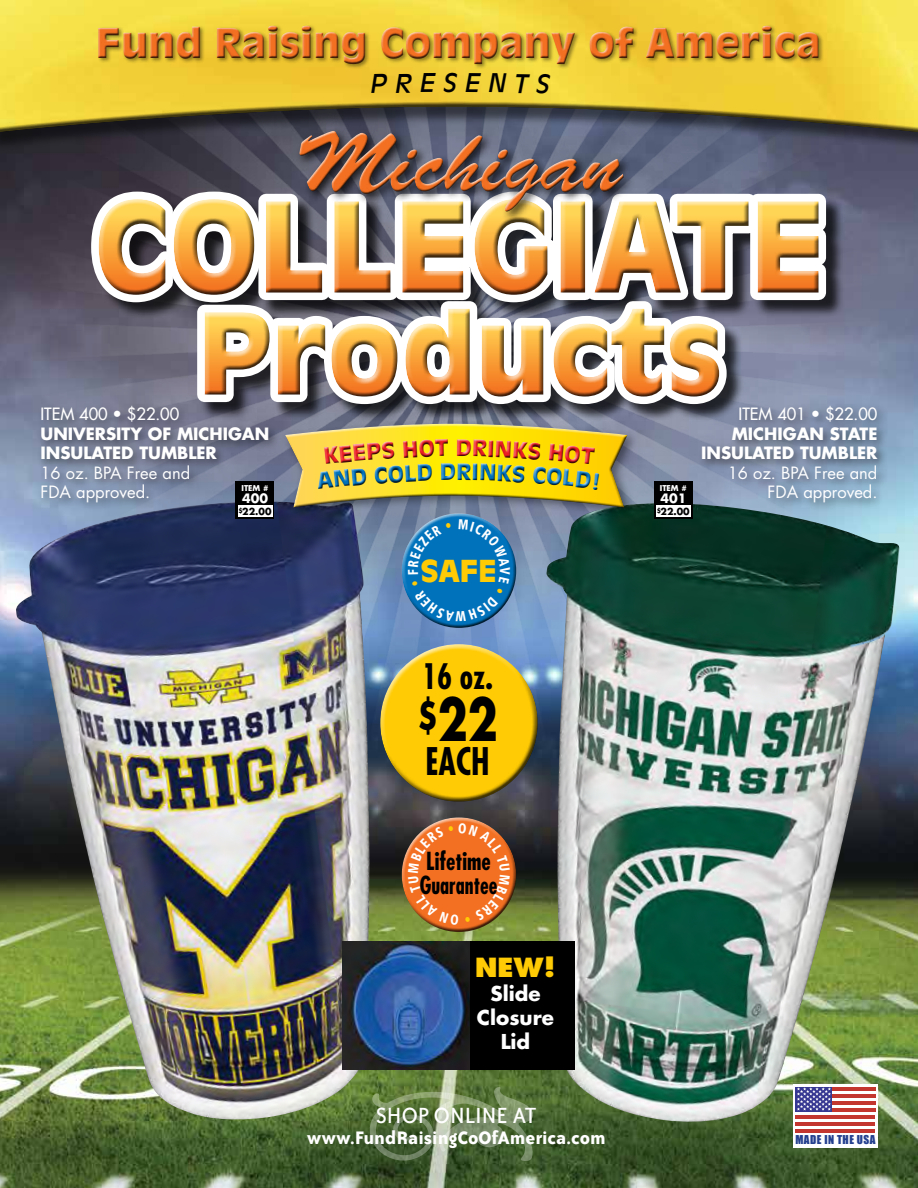
<style>
.page{position:relative;width:918px;height:1188px;background:#fff}
.page>*{position:absolute;margin:0;border:0;box-sizing:border-box;transform-origin:0 0}
.t1{font:84px "Brush Script";color:#f36f21}
.t2{font:700 57px "Futura";color:#000;scale:.77 1}
.t3{font:900 40.5px "Antique Olive";color:#f36f21}
.t4{font:700 condensed 37.05px "Futura";color:#000;scale:.9 1}
.t5{font:700 condensed 34.2px "Futura";color:#000;scale:.9 1}
.t6{font:900 30px "Antique Olive";color:#ffcb05}
.t7{font:800 25.65px "Futura";color:#ffcb05}
.t8{font:italic 25.5px "Antique Olive";color:#000}
.t9{font:25.2px "Bailey Sans ITC";color:#fff}
.t10{font:700 condensed 24.15px/24.3px "Futura";color:#000;scale:.93 1}
.t11{font:900 22.5px "Antique Olive";color:#ed1d24}
.t12{font:900 22.5px "Antique Olive";color:#0072bc}
.t13{font:700 20.85px "Bailey Sans ITC";color:#fff}
.t14{font:700 19.95px/24px "Futura";color:#fff;text-align:center}
.t15{font:700 16.5px/19.5px "Futura";color:#fff}
.t16{font:16.5px/19.5px "Futura";color:#fff}
.t17{font:16.5px "Futura";color:#fff}
.t18{font:700 12.6px "Futura";color:#fff}
.t19{font:11.25px "Impact";letter-spacing:.04em;color:#25408f}
.t20{font:700 9.45px "Futura";color:#000}
.t21{font:700 7.8px "Futura";color:#fff}
</style>
<div class="page">
<img style="left:0;top:152px;width:918px;height:1036px">
<img style="left:24px;top:152px;width:866px;height:620px">
<img style="left:15px;top:501px;width:355px;height:621px">
<img style="left:546px;top:503px;width:354px;height:619px">
<img style="left:343px;top:941px;width:127px;height:128px">
<div style="left:37px;top:403px;width:243px;height:110px;background:#000;opacity:.5"></div>
<div style="left:698px;top:403px;width:190px;height:110px;background:#000;opacity:.5"></div>
<div style="left:399px;top:512px;width:113px;height:86px;background:#fff;opacity:.75"></div>
<div style="left:404px;top:531px;width:112px;height:99px;background:#000;opacity:.75"></div>
<div style="left:378px;top:643px;width:153px;height:119px;background:#fff;opacity:.75"></div>
<div style="left:383px;top:669px;width:156px;height:134px;background:#000;opacity:.75"></div>
<div style="left:470px;top:941px;width:104px;height:128px;background:#000"></div>
<div style="left:94px;top:194px;width:751px;height:228px;background:#000;opacity:.75"></div>
<div style="left:397px;top:813px;width:115px;height:90px;background:#fff;opacity:.75"></div>
<div style="left:404px;top:835px;width:112px;height:100px;background:#000;opacity:.75"></div>
<div style="left:297px;top:132px;width:329px;height:82px;background:#000;opacity:.75"></div>
<div style="left:793px;top:1084px;width:85px;height:64px;background:#fff"></div>
<svg style="left:832px;top:1090px;width:43px;height:1px"></svg>
<svg style="left:832px;top:1097px;width:43px;height:1px"></svg>
<svg style="left:832px;top:1104px;width:43px;height:1px"></svg>
<hr style="left:832px;top:1108px;width:43px;height:4px;background:#c33630">
<hr style="left:795px;top:1115px;width:80px;height:4px;background:#c33630">
<hr style="left:795px;top:1122px;width:80px;height:4px;background:#c33630">
<hr style="left:795px;top:1129px;width:80px;height:4px;background:#c33630">
<hr style="left:832px;top:1101px;width:43px;height:3px;background:#c33630">
<hr style="left:832px;top:1094px;width:43px;height:3px;background:#c33630">
<hr style="left:832px;top:1087px;width:43px;height:3px;background:#c33630">
<svg style="left:796px;top:1087px;width:36px;height:25px"></svg>
<svg style="left:797px;top:1087px;width:34px;height:23px"></svg>
<img style="left:84px;top:184px;width:750px;height:228px">
<div style="left:282px;top:419px;width:357px;height:100px;background:#000;opacity:.4"></div>
<div style="left:284px;top:433px;width:344px;height:77px;background:#000;opacity:.75"></div>
<svg style="left:366px;top:1086px;width:172px;height:79px;background:#61794b"></svg>
<div style="left:236px;top:481px;width:38px;height:38px;background:#000"></div>
<div style="left:238px;top:506px;width:35px;height:11px;background:#fff"></div>
<div style="left:654px;top:481px;width:39px;height:38px;background:#000"></div>
<div style="left:656px;top:506px;width:35px;height:11px;background:#fff"></div>
<div style="left:0;top:0;width:918px;height:152px;background:#000;opacity:.5"></div>
<div style="left:0;top:0;width:918px;height:135px;background:#000;opacity:.75"></div>
<div style="left:98px;top:25px;width:726px;height:44px;background:#000;opacity:.4"></div>
<div style="left:96px;top:23px;width:724px;height:42px;background:#fff;opacity:.75"></div>
<div style="left:96px;top:25px;width:725px;height:41px;background:#000;opacity:.75"></div>
<svg style="left:285px;top:423px;width:342px;height:85px;background:#d6c135"></svg>
<svg style="left:408px;top:520px;width:102px;height:102px;background:#0c74b9"></svg>
<svg style="left:408px;top:823px;width:102px;height:102px;background:#e16d24"></svg>
<svg style="left:371px;top:74px;width:41px;height:19px"></svg>
<svg style="left:489px;top:74px;width:61px;height:20px"></svg>
<h3 class="t3" style="left:96px;top:19px;width:726px">Fund Raising Company of America</h3>
<h3 class="t8" style="left:419px;top:68px;width:62px">ESE</h3>
<h1 class="t1" style="left:296px;top:116px;width:328px">Michigan</h1>
<p class="t17" style="left:40px;top:404px;width:140px">ITEM 400 • $22.00</p>
<p class="t15" style="left:40px;top:424px;width:230px">UNIVERSITY OF MICHIGAN<br>INSULATED TUMBLER</p>
<p class="t16" style="left:40px;top:463px;width:151px">16 oz. BPA Free and<br>FDA approved.</p>
<p class="t21" style="left:242px;top:482px;width:28px">ITEM #</p>
<p class="t18" style="left:242px;top:490px;width:27px">400</p>
<p class="t20" style="left:238px;top:505px;width:35px"><sup>$</sup>22.00</p>
<h3 class="t11" style="left:456px;top:434px;width:18px">D</h3>
<h3 class="t12" style="left:456px;top:458px;width:17px">R</h3>
<h3 class="t6" style="left:420px;top:553px;width:78px">SAFE</h3>
<h3 class="t5" style="left:422px;top:655px;width:80px">16 oz.</h3>
<h2 class="t2" style="left:417px;top:682px;width:106px"><sup>$</sup>22</h2>
<h3 class="t4" style="left:426px;top:738px;width:73px">EACH</h3>
<h3 class="t10" style="left:420px;top:849px;width:85px">Lifetime<br>Guarantee</h3>
<h3 class="t7" style="left:475px;top:951px;width:82px">NEW!</h3>
<p class="t14" style="left:477px;top:981px;width:78px">Slide<br>Closure<br>Lid</p>
<h3 class="t9" style="left:376px;top:1103px;width:163px">SHOP ONLINE AT</h3>
<p class="t13" style="left:307px;top:1127px;width:300px">www.FundRaisingCoOfAmerica.com</p>
<p class="t21" style="left:660px;top:482px;width:28px">ITEM #</p>
<p class="t18" style="left:660px;top:490px;width:27px">401</p>
<p class="t20" style="left:657px;top:505px;width:35px"><sup>$</sup>22.00</p>
<p class="t17" style="left:739px;top:404px;width:140px">ITEM 401 • $22.00</p>
<p class="t15" style="left:701px;top:424px;width:178px;text-align:right">MICHIGAN STATE<br>INSULATED TUMBLER</p>
<p class="t16" style="left:728px;top:463px;width:151px;text-align:right">16 oz. BPA Free and<br>FDA approved.</p>
<p class="t19" style="left:795px;top:1131px;width:82px">MADE IN THE USA</p>
</div>
